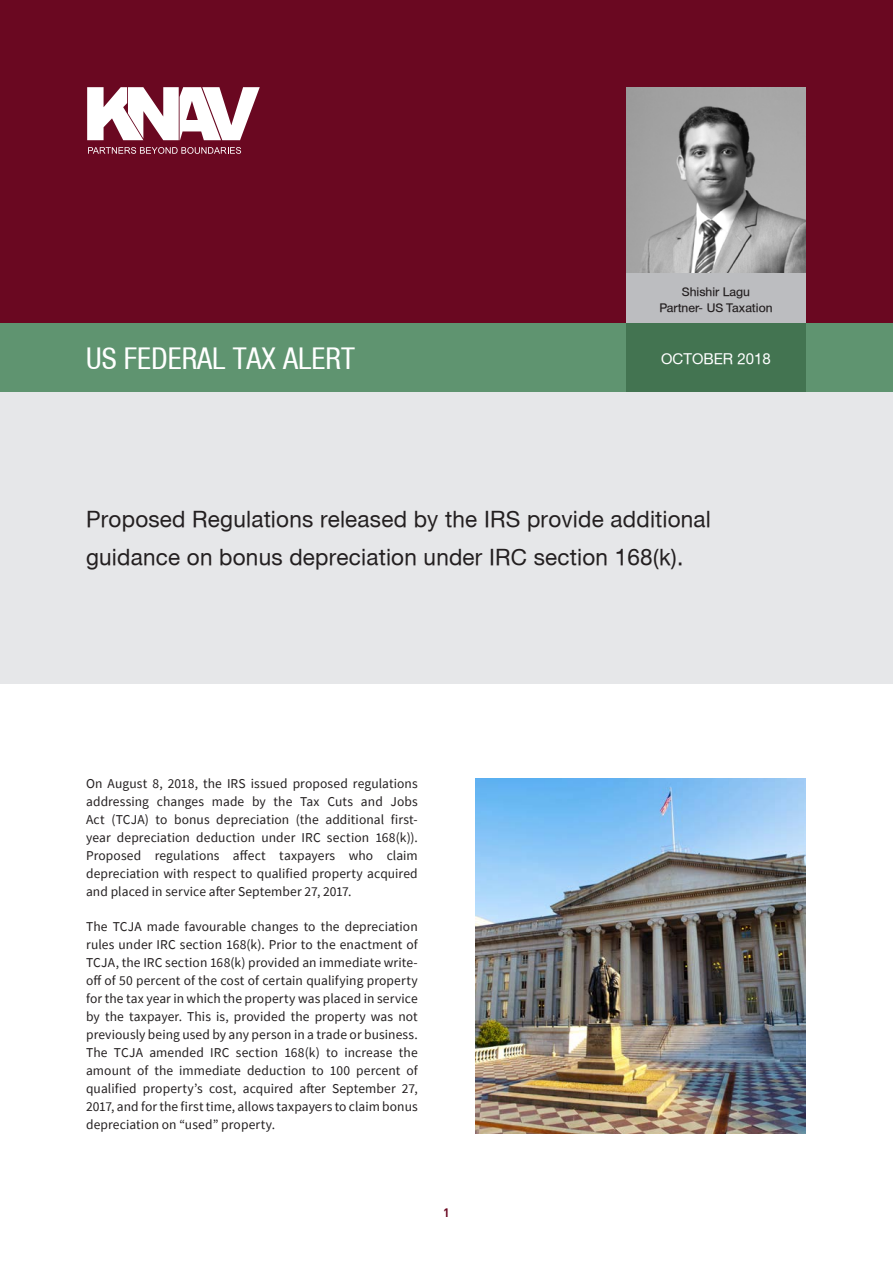
<style>
.page{position:relative;width:893px;height:1263px;background:#fff}
.page>*{position:absolute;margin:0;border:0;box-sizing:border-box;transform-origin:0 0}
.t1{font:30px "Heavenetica Cond 5 SH";color:#fff}
.t2{font:22.5px/37.2px "Heavenetica 5 SH";letter-spacing:.01em;color:#231f20}
.t3{font:15px "Heavenetica 5 SH";color:#fff}
.Paragraph_Style_1{font:13.5px/18px "Source Sans Pro";letter-spacing:.005em;color:#231f20;text-align:justify}
.t4{font:12px "Heavenetica 5 PS Bld SH";color:#231f20}
.t5{font:700 12px "DIN";color:#6a0821}
</style>
<div class="page">
<div style="left:0;top:0;width:893px;height:324px;background:#6a0821"></div>
<svg style="left:87px;top:87px;width:173px;height:53px"></svg>
<svg style="left:88px;top:147px;width:153px;height:7px"></svg>
<div style="left:0;top:392px;width:893px;height:292px;background:#e6e7e9"></div>
<img style="left:626px;top:87px;width:180px;height:186px">
<div style="left:626px;top:273px;width:180px;height:51px;background:#bcbdc0"></div>
<div style="left:0;top:323px;width:893px;height:69px;background:#5f9470"></div>
<div style="left:626px;top:323px;width:180px;height:69px;background:#437451"></div>
<img style="left:475px;top:778px;width:331px;height:355px">
<p class="t4" style="left:682px;top:284px;width:70px">Shishir Lagu</p>
<p class="t4" style="left:659px;top:300px;width:115px">Partner- US Taxation</p>
<p class="t1" style="left:86px;top:339px;width:270px">US FEDERAL TAX ALERT</p>
<p class="t3" style="left:661px;top:349px;width:111px">OCTOBER 2018</p>
<p class="t1" style="left:87px;top:340px;width:234px">BUSINESS ADVISORY</p>
<p class="t3" style="left:680px;top:349px;width:78px">JUNE 2018</p>
<p class="t1" style="left:86px;top:340px;width:113px">INDIA TAX</p>
<p class="t3" style="left:662px;top:349px;width:73px">May-June,</p>
<p class="t2" style="left:86px;top:500px;width:626px">Proposed Regulations released by the IRS provide additional guidance on bonus depreciation under IRC section 168(k).</p>
<p class="Paragraph_Style_1" style="left:86px;top:775px;width:333px">On August 8, 2018, the IRS issued proposed regulations addressing changes made by the Tax Cuts and Jobs Act (TCJA) to bonus depreciation (the additional first&shy;year depreciation deduction under IRC section 168(k)).<br>Proposed regulations affect taxpayers who claim depreciation with respect to qualified property acquired and placed in service after September 27, 2017.</p>
<p class="Paragraph_Style_1" style="left:86px;top:918px;width:333px">The TCJA made favourable changes to the depreciation rules under IRC section 168(k). Prior to the enactment of TCJA, the IRC section 168(k) provided an immediate write&shy;off of 50 percent of the cost of certain qualifying property for the tax year in which the property was placed in service by the taxpayer. This is, provided the property was not previously being used by any person in a trade or business.<br>The TCJA amended IRC section 168(k) to increase the amount of the immediate deduction to 100 percent of qualified property’s cost, acquired after September 27, 2017, and for the first time, allows taxpayers to claim bonus depreciation on “used” property.</p>
<p class="t5" style="left:443px;top:1205px;width:8px">1</p>
</div>
